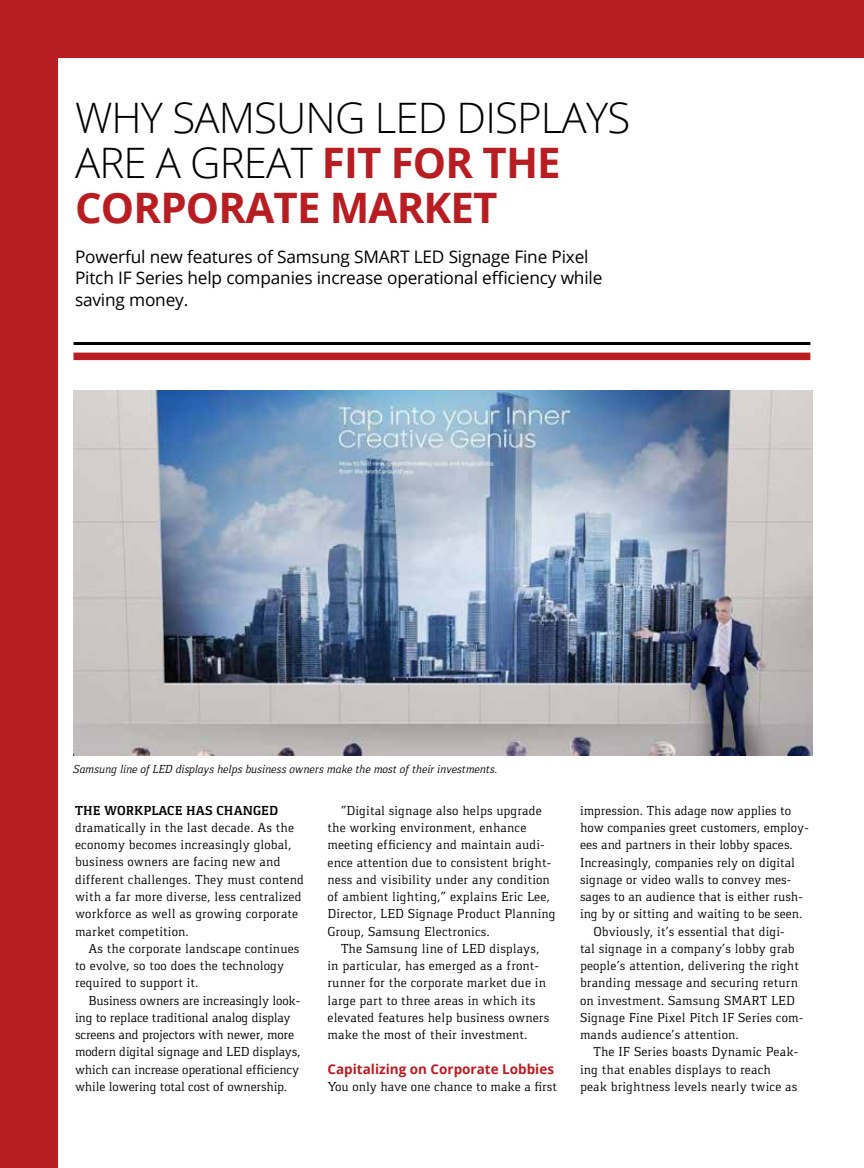
<style>
.page{position:relative;width:864px;height:1168px;background:#fff}
.page>*{position:absolute;margin:0;border:0;box-sizing:border-box;transform-origin:0 0}
.t1{font:300 42px/45px "Open Sans";letter-spacing:-.02em;color:#000}
.t2{font:17.25px/21.8px "Open Sans";letter-spacing:-.01em;color:#000}
.t3{font:13.5px/17.2px "Gaspar";letter-spacing:.01em;color:#000}
.t4{font:13.5px/17.2px "Gaspar";letter-spacing:-.01em;color:#000}
.t5{font:700 13.5px "Open Sans";color:#b81d22}
.t6{font:700 13.5px "Gaspar";letter-spacing:.01em;color:#000}
.t7{font:italic 12px "Gaspar";letter-spacing:-.01em;color:#000}
.s1{font-weight:700;color:#b81d22}
</style>
<div class="page">
<div style="left:0;top:0;width:57px;height:1168px;background:#b81d22"></div>
<div style="left:57px;top:0;width:807px;height:57px;background:#b81d22"></div>
<div style="left:74px;top:353px;width:736px;height:7px;background:#b81d22"></div>
<hr style="left:74px;top:342px;width:736px;height:3px;background:#000">
<img style="left:74px;top:390px;width:738px;height:365px">
<h1 class="t1" style="left:75px;top:94px;width:557px">WHY SAMSUNG LED DISPLAYS<br>ARE A GREAT <span class="s1">FIT FOR THE<br>CORPORATE MARKET</span></h1>
<p class="t2" style="left:75px;top:245px;width:529px">Powerful new features of Samsung SMART LED Signage Fine Pixel<br>Pitch IF Series help companies increase operational efficiency while saving money.</p>
<p class="t7" style="left:74px;top:763px;width:425px">Samsung line of LED displays helps business owners make the most of their investments.</p>
<p class="t6" style="left:75px;top:802px;width:205px">THE WORKPLACE HAS CHANGED</p>
<p class="t3" style="left:75px;top:819px;width:231px">dramatically in the last decade. As the economy becomes increasingly global, business owners are facing new and different challenges. They must contend with a far more diverse, less centralized workforce as well as growing corporate market competition.</p>
<p class="t3" style="left:75px;top:940px;width:226px;text-indent:14px">As the corporate landscape continues to evolve, so too does the technology required to support it.</p>
<p class="t4" style="left:75px;top:991px;width:227px;text-indent:14px">Business owners are increasingly look&shy;ing to replace traditional analog display screens and projectors with newer, more modern digital signage and LED displays, which can increase operational efficiency while lowering total cost of ownership.</p>
<p class="t3" style="left:328px;top:802px;width:230px;text-indent:14px">“Digital signage also helps upgrade the working environment, enhance meeting efficiency and maintain audi&shy;ence attention due to consistent bright&shy;ness and visibility under any condition of ambient lighting,” explains Eric Lee, Director, LED Signage Product Planning Group, Samsung Electronics.</p>
<p class="t3" style="left:328px;top:940px;width:223px;text-indent:14px">The Samsung line of LED displays, in particular, has emerged as a front&shy;runner for the corporate market due in large part to three areas in which its elevated features help business owners make the most of their investment.</p>
<p class="t5" style="left:328px;top:1059px;width:228px">Capitalizing on Corporate Lobbies</p>
<p class="t3" style="left:328px;top:1078px;width:231px">You only have one chance to make a first</p>
<p class="t3" style="left:580px;top:802px;width:213px">impression. This adage now applies to</p>
<p class="t3" style="left:580px;top:819px;width:230px">how companies greet customers, employ-</p>
<p class="t3" style="left:580px;top:836px;width:214px">ees and partners in their lobby spaces.</p>
<p class="t3" style="left:580px;top:853px;width:216px">Increasingly, companies rely on digital</p>
<p class="t3" style="left:580px;top:871px;width:213px">signage or video walls to convey mes-</p>
<p class="t3" style="left:580px;top:888px;width:224px">sages to an audience that is either rush-</p>
<p class="t3" style="left:580px;top:905px;width:224px">ing by or sitting and waiting to be seen.</p>
<p class="t3" style="left:594px;top:922px;width:193px">Obviously, it’s essential that digi-</p>
<p class="t3" style="left:580px;top:940px;width:216px">tal signage in a company’s lobby grab</p>
<p class="t3" style="left:580px;top:957px;width:220px">people’s attention, delivering the right</p>
<p class="t3" style="left:580px;top:974px;width:219px">branding message and securing return</p>
<p class="t3" style="left:580px;top:991px;width:216px">on investment. Samsung SMART LED</p>
<p class="t3" style="left:580px;top:1009px;width:225px">Signage Fine Pixel Pitch IF Series com-</p>
<p class="t3" style="left:580px;top:1026px;width:160px">mands audience’s attention.</p>
<p class="t3" style="left:594px;top:1043px;width:206px">The IF Series boasts Dynamic Peak-</p>
<p class="t3" style="left:580px;top:1060px;width:192px">ing that enables displays to reach</p>
<p class="t3" style="left:580px;top:1078px;width:219px">peak brightness levels nearly twice as</p>
</div>
